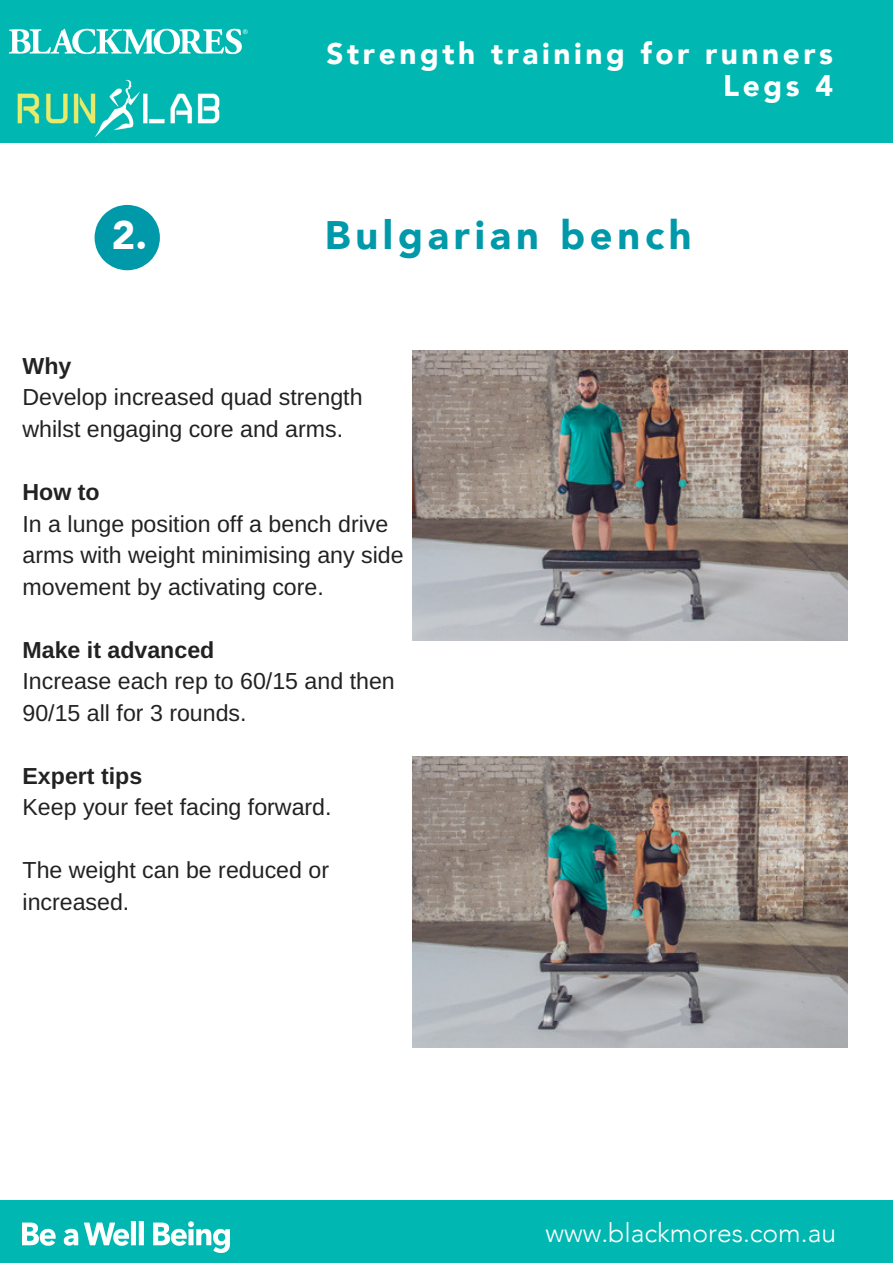
<style>
.page{position:relative;width:893px;height:1263px;background:#fff}
.page>*{position:absolute;margin:0;border:0;box-sizing:border-box;transform-origin:0 0}
.t1{font:900 39.75px "Avenir";letter-spacing:.12em;color:#0099a9}
.t2{font:900 39.75px "Avenir";color:#fff}
.t3{font:900 29.85px/31.5px "Avenir";letter-spacing:.12em;color:#fff;text-align:right}
.t4{font:300 26.55px "Avenir";color:#fff}
.t5{font:23.25px/31.5px "Arimo";color:#222}
.t6{font:700 23.25px "Arimo";color:#222}
</style>
<div class="page">
<div style="left:0;top:0;width:893px;height:143px;background:#00b8b1"></div>
<div style="left:0;top:1200px;width:893px;height:63px;background:#00b8b1"></div>
<img style="left:9px;top:28px;width:239px;height:27px">
<img style="left:23px;top:1222px;width:207px;height:30px">
<svg style="left:95px;top:205px;width:65px;height:65px"></svg>
<img style="left:17px;top:79px;width:203px;height:58px">
<img style="left:412px;top:350px;width:436px;height:291px">
<img style="left:412px;top:757px;width:436px;height:290px">
<h1 class="t2" style="left:112px;top:209px;width:37px">2.</h1>
<p class="t3" style="left:327px;top:39px;width:508px">Strength training for runners<br>Legs 4</p>
<h1 class="t1" style="left:325px;top:209px;width:368px">Bulgarian bench</h1>
<p class="t6" style="left:23px;top:353px;width:50px">Why</p>
<p class="t5" style="left:23px;top:382px;width:342px">Develop increased quad strength whilst engaging core and arms.</p>
<p class="t6" style="left:23px;top:479px;width:79px">How to</p>
<p class="t5" style="left:23px;top:508px;width:383px">In a lunge position off a bench drive arms with weight minimising any side movement by activating core.</p>
<p class="t6" style="left:23px;top:637px;width:193px">Make it advanced</p>
<p class="t5" style="left:23px;top:665px;width:374px">Increase each rep to 60/15 and then<br>90/15 all for 3 rounds.</p>
<p class="t6" style="left:23px;top:763px;width:121px">Expert tips</p>
<p class="t5" style="left:23px;top:791px;width:311px">Keep your feet facing forward.</p>
<p class="t5" style="left:23px;top:854px;width:308px">The weight can be reduced or increased.</p>
<p class="t4" style="left:545px;top:1215px;width:292px">www.blackmores.com.au</p>
</div>
